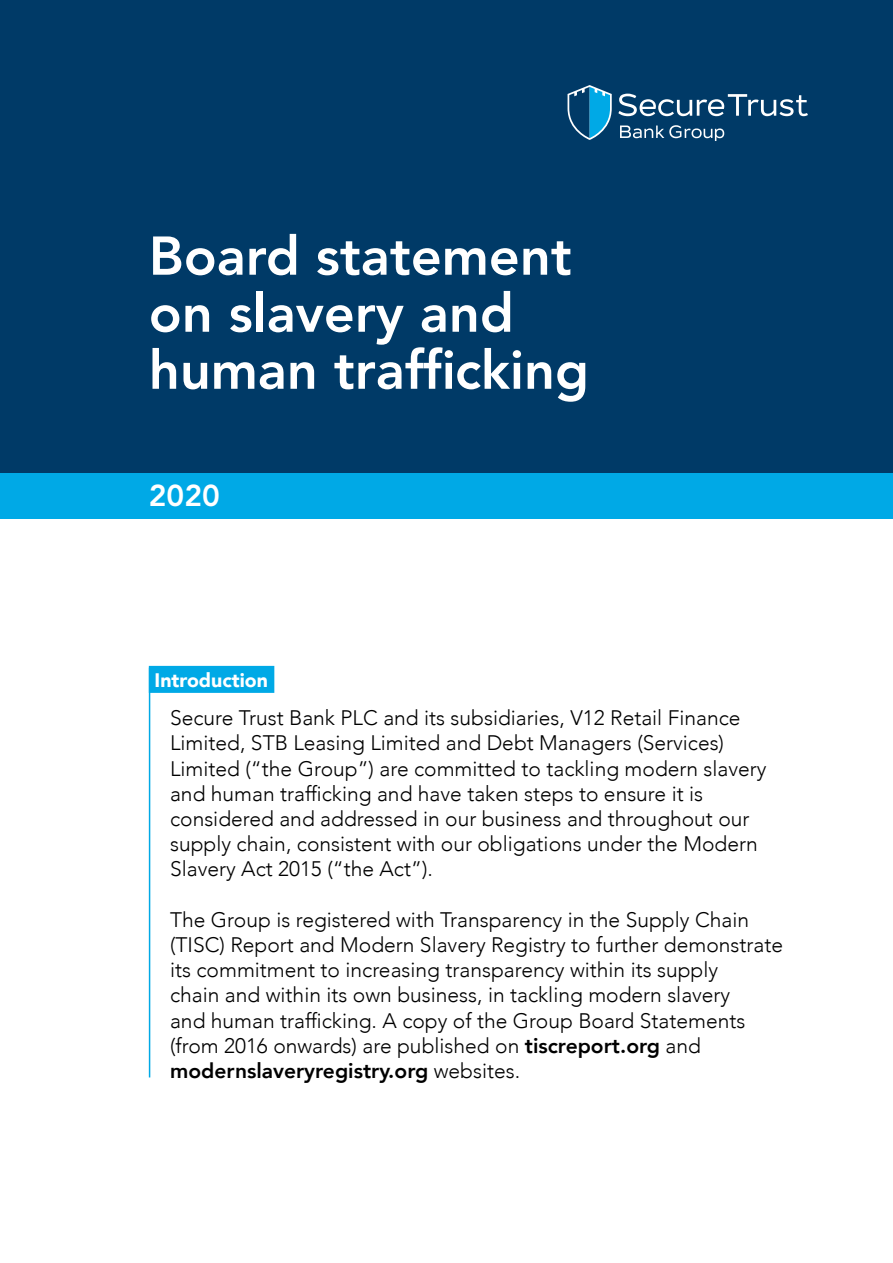
<style>
.page{position:relative;width:893px;height:1263px;background:#fff}
.page>*{position:absolute;margin:0;border:0;box-sizing:border-box;transform-origin:0 0}
.t1{font:800 54px/57px "Avenir LT Std";color:#fff}
.t2{font:800 30px "Avenir LT Std";color:#fff}
.t3{font:300 21px/25.2px "Avenir";color:#000}
.t4{font:900 19.5px "Avenir";color:#fff}
.s1{font-weight:800}
</style>
<div class="page">
<div style="left:0;top:472px;width:893px;height:47px;background:#00a9e6"></div>
<div style="left:0;top:0;width:893px;height:472px;background:#003a67"></div>
<svg style="left:618px;top:94px;width:190px;height:22px"></svg>
<svg style="left:620px;top:125px;width:104px;height:16px"></svg>
<svg style="left:568px;top:85px;width:44px;height:55px"></svg>
<div style="left:149px;top:666px;width:125px;height:27px;background:#00a9e6"></div>
<hr style="left:149px;top:668px;width:1px;height:409px;background:#00a9e6">
<h1 class="t1" style="left:149px;top:228px;width:442px">Board statement on slavery and human trafficking</h1>
<h2 class="t2" style="left:149px;top:478px;width:73px">2020</h2>
<p class="t4" style="left:155px;top:664px;width:115px">Introduction</p>
<p class="t3" style="left:170px;top:705px;width:598px">Secure Trust Bank PLC and its subsidiaries, V12 Retail Finance Limited, STB Leasing Limited and Debt Managers (Services)<br>Limited (“the Group”) are committed to tackling modern slavery and human trafficking and have taken steps to ensure it is considered and addressed in our business and throughout our supply chain, consistent with our obligations under the Modern Slavery Act 2015 (“the Act”).</p>
<p class="t3" style="left:170px;top:907px;width:614px">The Group is registered with Transparency in the Supply Chain (TISC) Report and Modern Slavery Registry to further demonstrate its commitment to increasing transparency within its supply<br>chain and within its own business, in tackling modern slavery<br>and human trafficking. A copy of the Group Board Statements (from 2016 onwards) are published on <span class="s1">tiscreport.org</span> and <span class="s1">modernslaveryregistry.org</span> websites.</p>
</div>
